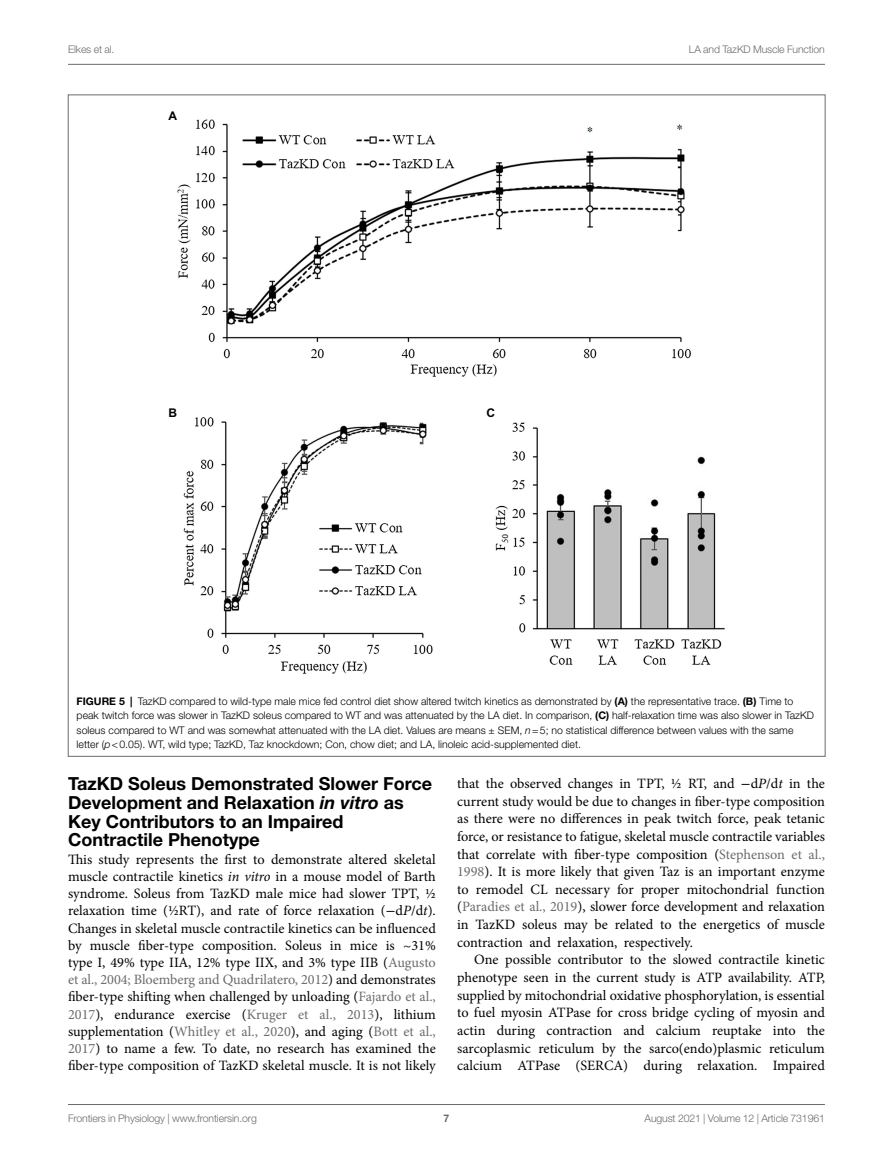
<style>
.page{position:relative;width:893px;height:1170px;background:#fff}
.page>*{position:absolute;margin:0;border:0;box-sizing:border-box;transform-origin:0 0}
.HEAD_2{font:700 18px/18.8px "Helvetica Neue LT Std";color:#000}
.TEXT_FLUSH{font:14.25px/17.2px "Minion Pro";color:#000;text-align:justify}
.TEXT{font:14.25px/17.5px "Minion Pro";color:#000;text-align:justify}
.t1{font:700 12px "Arial";color:#000}
.FIG_LEG{font:300 10.5px/14.2px "Helvetica Neue LT Std";color:#000}
.t2{font:300 10.5px "Helvetica Neue LT Std";letter-spacing:-.015em;color:#6a6c6c}
.t3{font:700 10.5px "Helvetica Neue LT Std";color:#6a6c6c}
.s1{font-weight:700}
.s2{font-style:italic}
.s3{font-family:"STIX General"}
.s4{color:#6a6c6c}
</style>
<div class="page">
<hr style="left:68px;top:64px;width:757px;height:1px;background:#6a6c6c">
<hr style="left:68px;top:1104px;width:757px;height:1px;background:#6a6c6c">
<img style="left:177px;top:119px;width:548px;height:555px">
<p class="t2" style="left:68px;top:42px;width:48px">Elkes et al.</p>
<p class="t2" style="left:689px;top:42px;width:138px">LA and TazKD Muscle Function</p>
<p class="t1" style="left:169px;top:107px;width:10px">A</p>
<p class="t1" style="left:169px;top:404px;width:10px">B</p>
<p class="t1" style="left:487px;top:404px;width:10px">C</p>
<p class="FIG_LEG" style="left:77px;top:694px;width:739px"><span class="s1">FIGURE 5 |</span> TazKD compared to wild-type male mice fed control diet show altered twitch kinetics as demonstrated by <span class="s1">(A)</span> the representative trace. <span class="s1">(B)</span> Time to peak twitch force was slower in TazKD soleus compared to WT and was attenuated by the LA diet. In comparison, <span class="s1">(C)</span> half-relaxation time was also slower in TazKD soleus compared to WT and was somewhat attenuated with the LA diet. Values are means ± SEM, <span class="s2">n</span>=5; no statistical difference between values with the same letter (<span class="s2">p</span>&lt;0.05). WT, wild type; TazKD, Taz knockdown; Con, chow diet; and LA, linoleic acid-supplemented diet.</p>
<p class="HEAD_2" style="left:68px;top:774px;width:365px">TazKD Soleus Demonstrated Slower Force Development and Relaxation <span class="s2">in vitro</span> as Key Contributors to an Impaired Contractile Phenotype</p>
<p class="TEXT_FLUSH" style="left:68px;top:850px;width:369px">This study represents the first to demonstrate altered skeletal muscle contractile kinetics <span class="s2">in vitro</span> in a mouse model of Barth syndrome. Soleus from TazKD male mice had slower TPT, ½ relaxation time (½RT), and rate of force relaxation (<span class="s3">−</span>d<span class="s2">P</span>/d<span class="s2">t</span>).<br>Changes in skeletal muscle contractile kinetics can be influenced by muscle fiber-type composition. Soleus in mice is ~31% type I, 49% type IIA, 12% type IIX, and 3% type IIB (<span class="s4">Augusto et al., 2004; Bloemberg and Quadrilatero, 2012</span>) and demonstrates fiber-type shifting when challenged by unloading (<span class="s4">Fajardo et al., 2017</span>), endurance exercise (<span class="s4">Kruger et al., 2013</span>), lithium supplementation (<span class="s4">Whitley et al., 2020</span>), and aging (<span class="s4">Bott et al., 2017</span>) to name a few. To date, no research has examined the fiber-type composition of TazKD skeletal muscle. It is not likely</p>
<p class="TEXT_FLUSH" style="left:457px;top:774px;width:369px">that the observed changes in TPT, ½ RT, and <span class="s3">−</span>d<span class="s2">P</span>/d<span class="s2">t</span> in the current study would be due to changes in fiber-type composition as there were no differences in peak twitch force, peak tetanic force, or resistance to fatigue, skeletal muscle contractile variables that correlate with fiber-type composition (<span class="s4">Stephenson et al., 1998</span>). It is more likely that given Taz is an important enzyme to remodel CL necessary for proper mitochondrial function (<span class="s4">Paradies et al., 2019</span>), slower force development and relaxation in TazKD soleus may be related to the energetics of muscle contraction and relaxation, respectively.</p>
<p class="TEXT" style="left:457px;top:950px;width:369px;text-indent:17px">One possible contributor to the slowed contractile kinetic phenotype seen in the current study is ATP availability. ATP, supplied by mitochondrial oxidative phosphorylation, is essential to fuel myosin ATPase for cross bridge cycling of myosin and actin during contraction and calcium reuptake into the sarcoplasmic reticulum by the sarco(endo)plasmic reticulum calcium ATPase (SERCA) during relaxation. Impaired</p>
<p class="t2" style="left:68px;top:1111px;width:190px">Frontiers in Physiology | www.frontiersin.org</p>
<p class="t3" style="left:444px;top:1111px;width:7px">7</p>
<p class="t2" style="left:645px;top:1111px;width:182px">August 2021 | Volume 12 | Article 731961</p>
</div>
